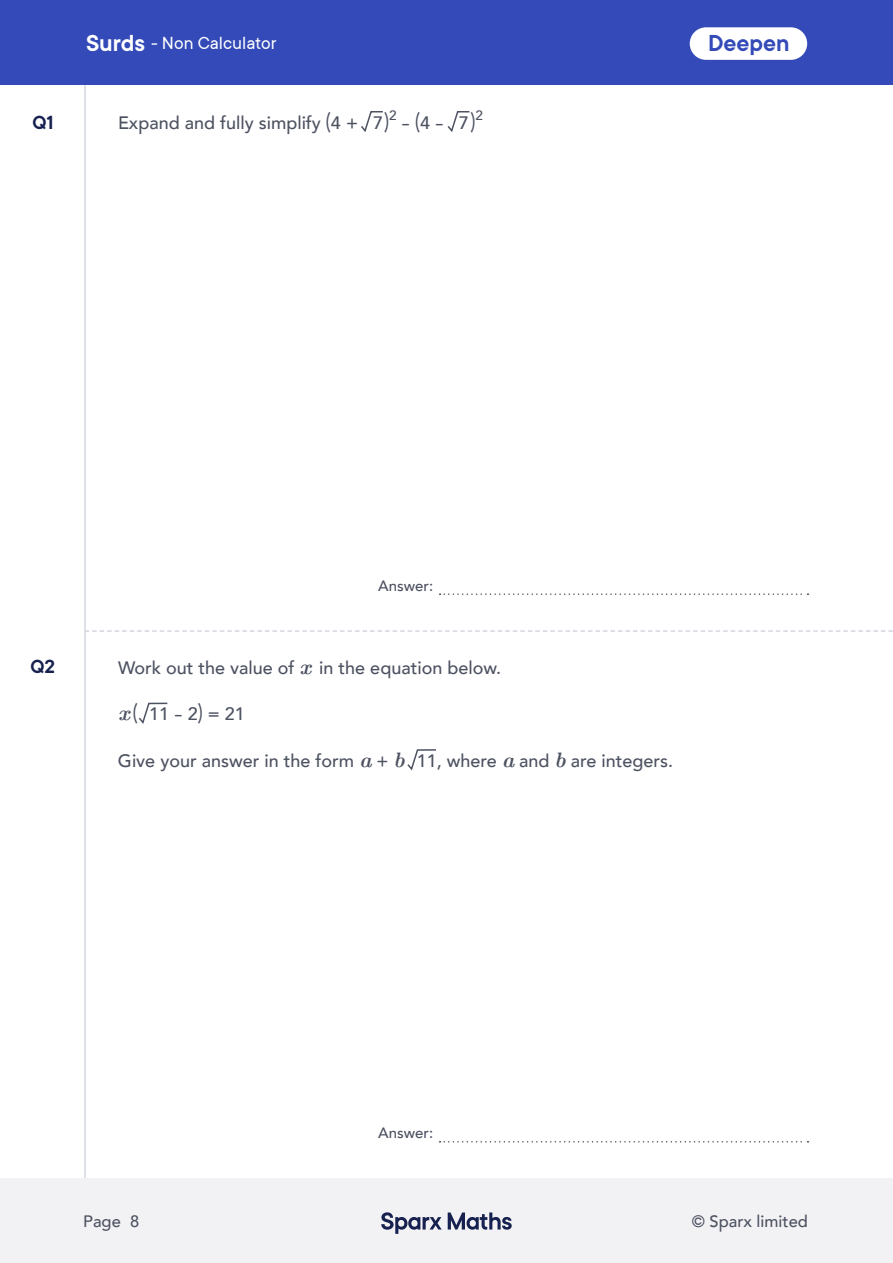
<style>
.page{position:relative;width:893px;height:1263px;background:#fff}
.page>*{position:absolute;margin:0;border:0;box-sizing:border-box;transform-origin:0 0}
.t1{font:600 25.5px "TT Commons";color:#334ab8}
.t2{font:600 21px "TT Commons";color:#17214f}
.t3{font:19.5px "TT Commons";color:#fff}
.t4{font:500 18px "Avenir";color:#4d5261}
.t5{font:500 16.5px "Avenir";color:#4d5261}
.t6{font:500 15px "Avenir";color:#4d5261}
.s1{font-weight:600;font-size:25.5px}
.s2{font-size:23.4px}
.s3{font-family:"CMU Serif";font-weight:700;font-style:italic;font-size:21px}
</style>
<div class="page">
<div style="left:0;top:1178px;width:893px;height:85px;background:#f2f2f5"></div>
<svg style="left:381px;top:1212px;width:61px;height:22px"></svg>
<svg style="left:448px;top:1212px;width:64px;height:18px"></svg>
<div style="left:0;top:0;width:893px;height:84px;background:#334ab8"></div>
<div style="left:690px;top:27px;width:117px;height:33px;background:#fff;border-radius:16px"></div>
<hr style="left:84px;top:85px;width:2px;height:1093px;background:#d4d6e0">
<svg style="left:86px;top:630px;width:807px;height:2px"></svg>
<svg style="left:361px;top:111px;width:22px;height:21px"></svg>
<svg style="left:138px;top:702px;width:30px;height:22px"></svg>
<svg style="left:407px;top:749px;width:29px;height:22px"></svg>
<svg style="left:447px;top:111px;width:23px;height:21px"></svg>
<svg style="left:440px;top:593px;width:368px;height:2px"></svg>
<svg style="left:440px;top:1141px;width:368px;height:1px"></svg>
<p class="t2" style="left:32px;top:111px;width:23px">Q1</p>
<p class="t3" style="left:86px;top:33px;width:192px"><span class="s1">Surds</span> - Non Calculator</p>
<h1 class="t1" style="left:708px;top:29px;width:83px">Deepen</h1>
<p class="t4" style="left:118px;top:107px;width:367px">Expand and fully simplify <span class="s2">(</span>4 + 7<span class="s2">)</span><sup>2</sup> - <span class="s2">(</span>4 - 7<span class="s2">)</span><sup>2</sup></p>
<p class="t2" style="left:31px;top:655px;width:26px">Q2</p>
<p class="t6" style="left:378px;top:572px;width:57px">Answer:</p>
<p class="t4" style="left:118px;top:652px;width:385px">Work out the value of <span class="s3">x</span> in the equation below.</p>
<p class="t4" style="left:118px;top:698px;width:128px"><span class="s3">x</span> <span class="s2">(</span> 11 - 2<span class="s2">)</span> = 21</p>
<p class="t4" style="left:118px;top:745px;width:557px">Give your answer in the form <span class="s3">a</span> + <span class="s3">b</span> 11, where <span class="s3">a</span> and <span class="s3">b</span> are integers.</p>
<p class="t6" style="left:378px;top:1120px;width:57px">Answer:</p>
<p class="t5" style="left:83px;top:1206px;width:57px">Page 8</p>
<p class="t5" style="left:692px;top:1206px;width:118px">© Sparx limited</p>
</div>
